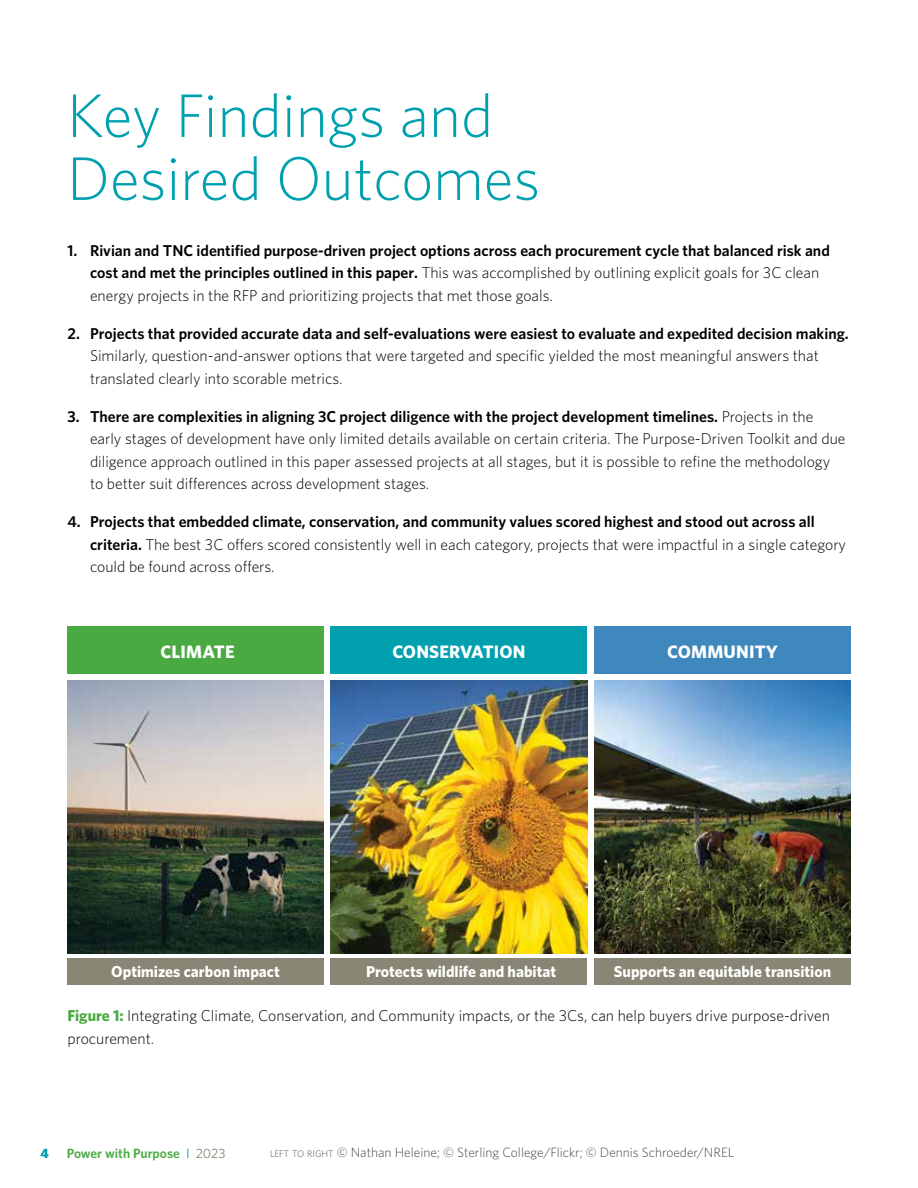
<style>
.page{position:relative;width:918px;height:1188px;background:#fff}
.page>*{position:absolute;margin:0;border:0;box-sizing:border-box;transform-origin:0 0}
.t1{font:300 61.5px/63px "Whitney";color:#00a0af}
.t2{font:700 18px "Whitney";letter-spacing:.01em;color:#fff}
.t3{font:300 15.75px/22.5px "Whitney";color:#000}
.t4{font:600 15.75px/22.5px "Whitney";color:#000}
.t5{font:700 15.75px "Whitney";color:#fff}
.t6{font:300 13.5px "Whitney";color:#4d4c42}
.t7{font:600 13.5px "Whitney";color:#49aa42}
.t8{font:900 13.5px "Whitney";color:#00a0af}
.s1{font-weight:300}
.s2{font-weight:600}
.s3{font-weight:700;color:#49aa42}
.s4{font-weight:400;color:#00a0af}
.s5{font-weight:400;color:#898675}
.s6{font-size:9.45px}
</style>
<div class="page">
<div style="left:594px;top:958px;width:256px;height:28px;background:#898675"></div>
<div style="left:594px;top:626px;width:256px;height:48px;background:#3f88be"></div>
<img style="left:594px;top:680px;width:256px;height:273px">
<div style="left:331px;top:958px;width:256px;height:28px;background:#898675"></div>
<div style="left:331px;top:626px;width:256px;height:48px;background:#00a0af"></div>
<img style="left:331px;top:680px;width:256px;height:273px">
<div style="left:68px;top:958px;width:256px;height:28px;background:#898675"></div>
<div style="left:68px;top:626px;width:256px;height:48px;background:#49aa42"></div>
<img style="left:68px;top:680px;width:256px;height:273px">
<h1 class="t1" style="left:67px;top:82px;width:475px">Key Findings and<br>Desired Outcomes</h1>
<p class="t4" style="left:90px;top:239px;width:741px;text-indent:-23px">1. Rivian and TNC identified purpose-driven project options across each procurement cycle that balanced risk and cost and met the principles outlined in this paper. <span class="s1">This was accomplished by outlining explicit goals for 3C clean energy projects in the RFP and prioritizing projects that met those goals.</span></p>
<p class="t4" style="left:68px;top:322px;width:783px">2. Projects that provided accurate data and self-evaluations were easiest to evaluate and expedited decision making.</p>
<p class="t3" style="left:90px;top:344px;width:730px">Similarly, question-and-answer options that were targeted and specific yielded the most meaningful answers that translated clearly into scorable metrics.</p>
<p class="t3" style="left:90px;top:405px;width:757px;text-indent:-23px"><span class="s2">3. There are complexities in aligning 3C project diligence with the project development timelines.</span> Projects in the early stages of development have only limited details available on certain criteria. The Purpose-Driven Toolkit and due diligence approach outlined in this paper assessed projects at all stages, but it is possible to refine the methodology to better suit differences across development stages.</p>
<p class="t3" style="left:90px;top:510px;width:758px;text-indent:-23px"><span class="s2">4. Projects that embedded climate, conservation, and community values scored highest and stood out across all criteria.</span> The best 3C offers scored consistently well in each category, projects that were impactful in a single category could be found across offers.</p>
<p class="t2" style="left:161px;top:640px;width:76px">CLIMATE</p>
<p class="t2" style="left:392px;top:640px;width:135px">CONSERVATION</p>
<p class="t2" style="left:667px;top:640px;width:112px">COMMUNITY</p>
<p class="t5" style="left:111px;top:961px;width:170px">Optimizes carbon impact</p>
<p class="t5" style="left:366px;top:961px;width:192px">Protects wildlife and habitat</p>
<p class="t5" style="left:614px;top:961px;width:219px">Supports an equitable transition</p>
<p class="t3" style="left:68px;top:1004px;width:764px"><span class="s3">Figure 1:</span> Integrating Climate, Conservation, and Community impacts, or the 3Cs, can help buyers drive purpose-driven procurement.</p>
<p class="t8" style="left:40px;top:1144px;width:10px">4</p>
<p class="t7" style="left:67px;top:1144px;width:160px">Power with Purpose <span class="s4">I</span> <span class="s5">2023</span></p>
<p class="t6" style="left:270px;top:1144px;width:466px"><span class="s6">LEFT TO RIGHT</span> © Nathan Heleine; © Sterling College/Flickr; © Dennis Schroeder/NREL</p>
</div>
